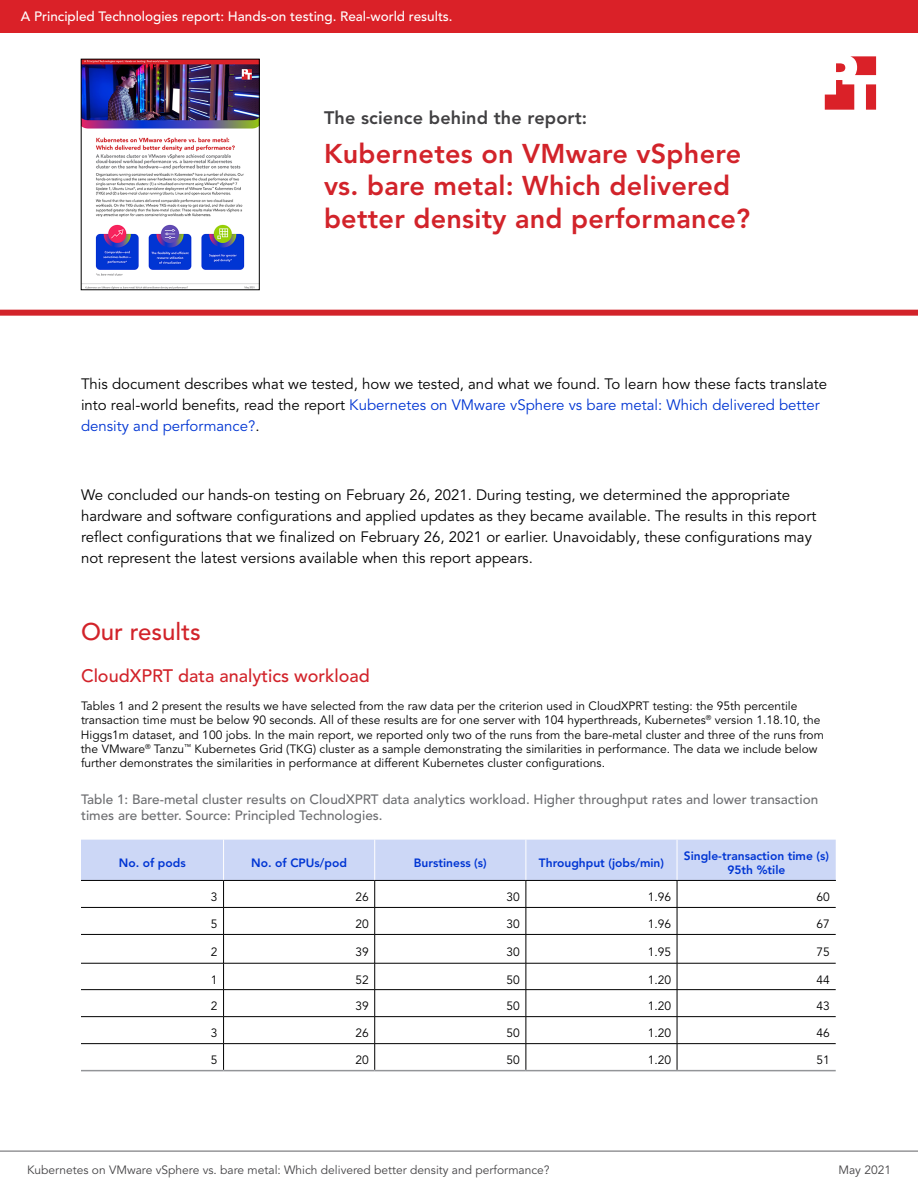
<style>
.page{position:relative;width:918px;height:1188px;background:#fff}
.page>*{position:absolute;margin:0;border:0;box-sizing:border-box;transform-origin:0 0}
.t1{font:800 27px/32.4px "Avenir LT Pro";letter-spacing:.01em;color:#d2232a}
.t2{font:500 24px "Avenir LT Pro";color:#d2232a}
.t3{font:500 18px "Avenir LT Pro";color:#d2232a}
.t4{font:800 18px "Avenir LT Pro";letter-spacing:.01em;color:#414042}
.t5{font:15px/21px "Avenir LT Pro";color:#000}
.t6{font:500 13.5px/16.2px "Avenir LT Pro";color:#6d6e71}
.t7{font:500 13.5px "Avenir LT Pro";color:#fff}
.t8{font:12px/14.4px "Avenir LT Pro";color:#000}
.t9{font:800 12px/14.4px "Avenir LT Pro";color:#0035d3;text-align:center}
.t10{font:12px "Avenir LT Pro";color:#464547}
.s1{color:#0035d3}
</style>
<div class="page">
<img style="left:81px;top:59px;width:179px;height:231px">
<div style="left:0;top:310px;width:918px;height:6px;background:#d2232a"></div>
<svg style="left:825px;top:56px;width:51px;height:54px"></svg>
<svg style="left:81px;top:840px;width:755px;height:230px"></svg>
<hr style="left:81px;top:1070px;width:143px;height:1px;background:#939598">
<hr style="left:224px;top:1070px;width:151px;height:1px;background:#939598">
<hr style="left:375px;top:1070px;width:151px;height:1px;background:#939598">
<hr style="left:526px;top:1070px;width:151px;height:1px;background:#939598">
<hr style="left:677px;top:1070px;width:159px;height:1px;background:#939598">
<hr style="left:0;top:1151px;width:918px;height:1px;background:#616264">
<div style="left:0;top:0;width:918px;height:32px;background:#da2128"></div>
<p class="t7" style="left:21px;top:9px;width:433px">A Principled Technologies report: Hands-on testing. Real-world results.</p>
<h3 class="t4" style="left:324px;top:107px;width:265px">The science behind the report:</h3>
<h1 class="t1" style="left:324px;top:137px;width:428px">Kubernetes on VMware vSphere vs. bare metal: Which delivered better density and performance?</h1>
<p class="t5" style="left:81px;top:374px;width:748px">This document describes what we tested, how we tested, and what we found. To learn how these facts translate into real-world benefits, read the report <span class="s1">Kubernetes on VMware vSphere vs bare metal: Which delivered better density and performance?</span>.</p>
<p class="t5" style="left:81px;top:485px;width:737px">We concluded our hands-on testing on February 26, 2021. During testing, we determined the appropriate hardware and software configurations and applied updates as they became available. The results in this report reflect configurations that we finalized on February 26, 2021 or earlier. Unavoidably, these configurations may not represent the latest versions available when this report appears.</p>
<h2 class="t2" style="left:81px;top:618px;width:121px">Our results</h2>
<h3 class="t3" style="left:81px;top:665px;width:290px">CloudXPRT data analytics workload</h3>
<p class="t8" style="left:81px;top:699px;width:744px">Tables 1 and 2 present the results we have selected from the raw data per the criterion used in CloudXPRT testing: the 95th percentile transaction time must be below 90 seconds. All of these results are for one server with 104 hyperthreads, Kubernetes<sup>®</sup> version 1.18.10, the Higgs1m dataset, and 100 jobs. In the main report, we reported only two of the runs from the bare-metal cluster and three of the runs from the VMware<sup>®</sup> Tanzu<sup>™</sup> Kubernetes Grid (TKG) cluster as a sample demonstrating the similarities in performance. The data we include below further demonstrates the similarities in performance at different Kubernetes cluster configurations.</p>
<p class="t6" style="left:81px;top:791px;width:739px">Table 1: Bare-metal cluster results on CloudXPRT data analytics workload. Higher throughput rates and lower transaction times are better. Source: Principled Technologies.</p>
<p class="t9" style="left:119px;top:856px;width:68px">No. of pods</p>
<p class="t9" style="left:251px;top:856px;width:97px">No. of CPUs/pod</p>
<p class="t9" style="left:414px;top:856px;width:74px">Burstiness (s)</p>
<p class="t9" style="left:539px;top:856px;width:127px">Throughput (jobs/min)</p>
<p class="t9" style="left:684px;top:849px;width:147px">Single-transaction time (s)<br>95th %tile</p>
<p class="t8" style="left:211px;top:890px;width:8px">3</p>
<p class="t8" style="left:355px;top:890px;width:15px">26</p>
<p class="t8" style="left:507px;top:890px;width:15px">30</p>
<p class="t8" style="left:648px;top:890px;width:25px">1.96</p>
<p class="t8" style="left:816px;top:890px;width:15px">60</p>
<p class="t8" style="left:211px;top:917px;width:8px">5</p>
<p class="t8" style="left:355px;top:917px;width:15px">20</p>
<p class="t8" style="left:507px;top:917px;width:15px">30</p>
<p class="t8" style="left:648px;top:917px;width:25px">1.96</p>
<p class="t8" style="left:816px;top:917px;width:15px">67</p>
<p class="t8" style="left:211px;top:945px;width:8px">2</p>
<p class="t8" style="left:355px;top:945px;width:15px">39</p>
<p class="t8" style="left:507px;top:945px;width:15px">30</p>
<p class="t8" style="left:648px;top:945px;width:25px">1.95</p>
<p class="t8" style="left:816px;top:945px;width:15px">75</p>
<p class="t8" style="left:211px;top:973px;width:8px">1</p>
<p class="t8" style="left:355px;top:973px;width:15px">52</p>
<p class="t8" style="left:507px;top:973px;width:15px">50</p>
<p class="t8" style="left:648px;top:973px;width:25px">1.20</p>
<p class="t8" style="left:816px;top:973px;width:15px">44</p>
<p class="t8" style="left:211px;top:999px;width:8px">2</p>
<p class="t8" style="left:355px;top:999px;width:15px">39</p>
<p class="t8" style="left:507px;top:999px;width:15px">50</p>
<p class="t8" style="left:648px;top:999px;width:25px">1.20</p>
<p class="t8" style="left:816px;top:999px;width:15px">43</p>
<p class="t8" style="left:211px;top:1026px;width:8px">3</p>
<p class="t8" style="left:355px;top:1026px;width:15px">26</p>
<p class="t8" style="left:507px;top:1026px;width:15px">50</p>
<p class="t8" style="left:648px;top:1026px;width:25px">1.20</p>
<p class="t8" style="left:816px;top:1026px;width:15px">46</p>
<p class="t8" style="left:211px;top:1053px;width:8px">5</p>
<p class="t8" style="left:355px;top:1053px;width:15px">20</p>
<p class="t8" style="left:507px;top:1053px;width:15px">50</p>
<p class="t8" style="left:648px;top:1053px;width:25px">1.20</p>
<p class="t8" style="left:816px;top:1053px;width:15px">51</p>
<p class="t10" style="left:27px;top:1163px;width:524px">Kubernetes on VMware vSphere vs. bare metal: Which delivered better density and performance?</p>
<p class="t10" style="left:838px;top:1163px;width:54px">May 2021</p>
</div>
